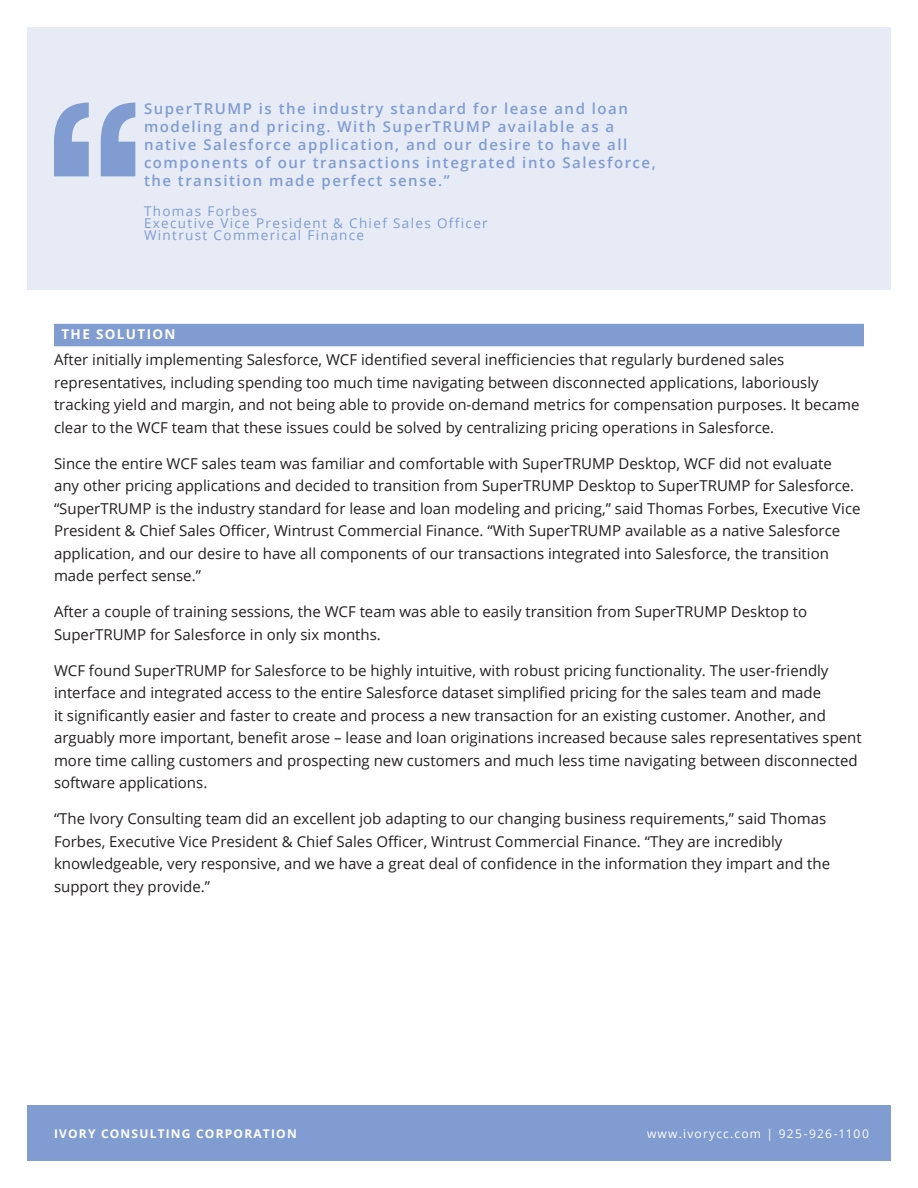
<style>
.page{position:relative;width:918px;height:1188px;background:#fff}
.page>*{position:absolute;margin:0;border:0;box-sizing:border-box;transform-origin:0 0}
.Body_10_15{font:15px/22.5px "Open Sans";color:#231f20}
.Body_Subhead_9_10{font:600 15px/18px "Open Sans";letter-spacing:.1em;color:#819cd1}
.Body_Subhead_9_10-2{font:13.5px/12px "Open Sans";letter-spacing:.1em;color:#819cd1}
.Body_Header_9_10{font:700 13.5px "Open Sans";letter-spacing:.1em;color:#fff}
.t1{font:12px "Open Sans";letter-spacing:.1em;color:#fff}
.t2{font:700 12px "Open Sans";letter-spacing:.1em;color:#fff}
</style>
<div class="page">
<div style="left:27px;top:1106px;width:864px;height:55px;background:#819cd1"></div>
<div style="left:27px;top:27px;width:864px;height:263px;background:#e6ebf6"></div>
<svg style="left:54px;top:103px;width:81px;height:73px"></svg>
<div style="left:54px;top:324px;width:810px;height:22px;background:#819cd1"></div>
<p class="Body_Subhead_9_10" style="left:144px;top:99px;width:513px">SuperTRUMP is the industry standard for lease and loan modeling and pricing. With SuperTRUMP available as a native Salesforce application, and our desire to have all components of our transactions integrated into Salesforce, the transition made perfect sense.”</p>
<p class="Body_Subhead_9_10-2" style="left:144px;top:205px;width:345px">Thomas Forbes<br>Executive Vice President &amp; Chief Sales Officer<br>Wintrust Commerical Finance</p>
<p class="Body_Header_9_10" style="left:62px;top:324px;width:116px">THE SOLUTION</p>
<p class="Body_10_15" style="left:54px;top:348px;width:807px">After initially implementing Salesforce, WCF identified several inefficiencies that regularly burdened sales representatives, including spending too much time navigating between disconnected applications, laboriously tracking yield and margin, and not being able to provide on-demand metrics for compensation purposes. It became clear to the WCF team that these issues could be solved by centralizing pricing operations in Salesforce.</p>
<p class="Body_10_15" style="left:54px;top:452px;width:808px">Since the entire WCF sales team was familiar and comfortable with SuperTRUMP Desktop, WCF did not evaluate any other pricing applications and decided to transition from SuperTRUMP Desktop to SuperTRUMP for Salesforce. “SuperTRUMP is the industry standard for lease and loan modeling and pricing,” said Thomas Forbes, Executive Vice President &amp; Chief Sales Officer, Wintrust Commercial Finance. “With SuperTRUMP available as a native Salesforce application, and our desire to have all components of our transactions integrated into Salesforce, the transition made perfect sense.”</p>
<p class="Body_10_15" style="left:54px;top:600px;width:755px">After a couple of training sessions, the WCF team was able to easily transition from SuperTRUMP Desktop to<br>SuperTRUMP for Salesforce in only six months.</p>
<p class="Body_10_15" style="left:54px;top:659px;width:809px">WCF found SuperTRUMP for Salesforce to be highly intuitive, with robust pricing functionality. The user-friendly interface and integrated access to the entire Salesforce dataset simplified pricing for the sales team and made<br>it significantly easier and faster to create and process a new transaction for an existing customer. Another, and arguably more important, benefit arose – lease and loan originations increased because sales representatives spent more time calling customers and prospecting new customers and much less time navigating between disconnected software applications.</p>
<p class="Body_10_15" style="left:54px;top:807px;width:778px">“The Ivory Consulting team did an excellent job adapting to our changing business requirements,” said Thomas Forbes, Executive Vice President &amp; Chief Sales Officer, Wintrust Commercial Finance. “They are incredibly knowledgeable, very responsive, and we have a great deal of confidence in the information they impart and the support they provide.”</p>
<p class="t2" style="left:54px;top:1125px;width:244px">IVORY CONSULTING CORPORATION</p>
<p class="t1" style="left:647px;top:1125px;width:223px">www.ivorycc.com | 925-926-1100</p>
</div>
